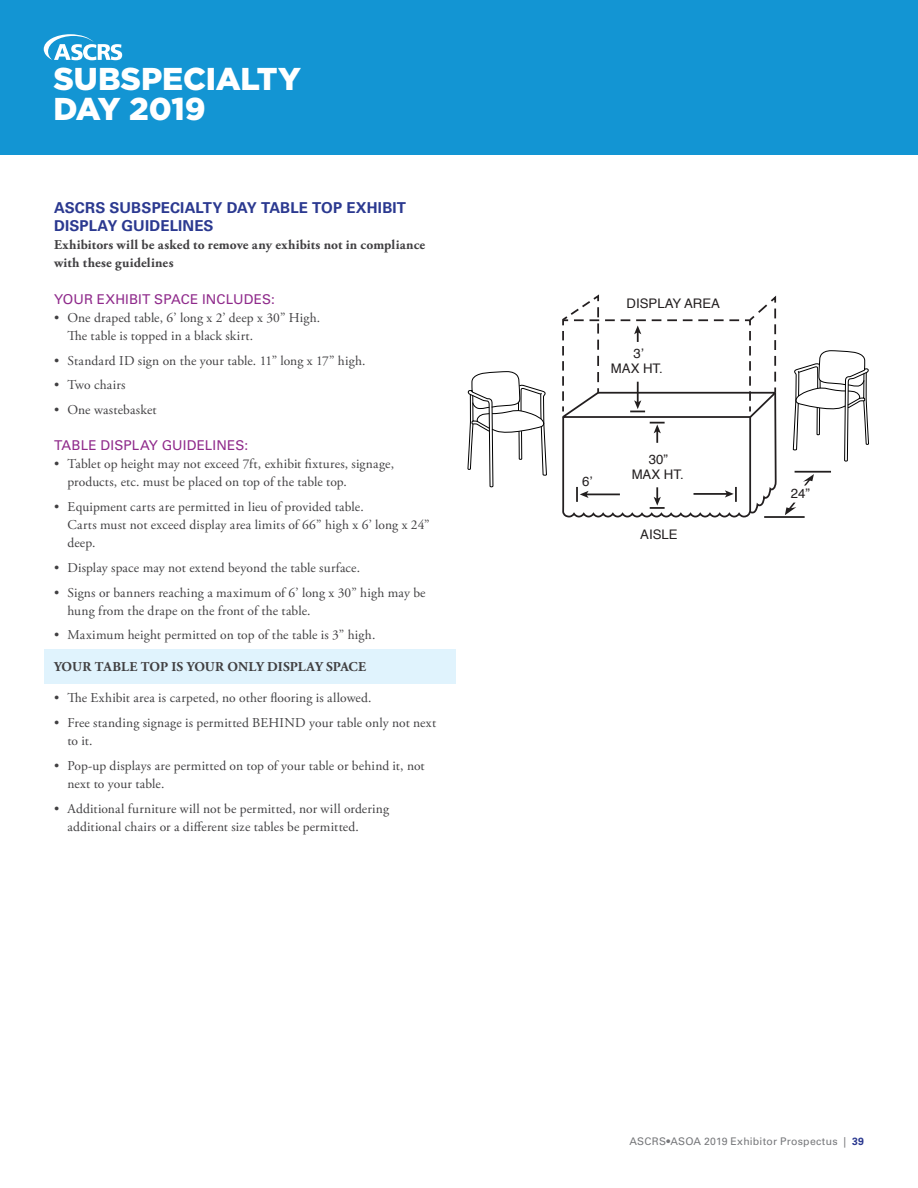
<style>
.page{position:relative;width:918px;height:1188px;background:#fff}
.page>*{position:absolute;margin:0;border:0;box-sizing:border-box;transform-origin:0 0}
.t1{font:900 31.5px/29.8px "Gotham";letter-spacing:-.005em;color:#fff}
.t2{font:700 15px/18px "Univers LT Std";letter-spacing:.01em;color:#2b3990}
.t3{font:13.5px/18px "Adobe Garamond Pro";letter-spacing:.01em;color:#414042}
.t4{font:700 13.5px/18px "Adobe Garamond Pro";letter-spacing:.015em;color:#414042}
.t5{font:13.5px "Univers LT Std";letter-spacing:.01em;color:#8f2a8b}
.t6{font:13.2px/15.1px "Helvetica";color:#231f20;text-align:center}
.t7{font:10.5px "Univers LT Std";letter-spacing:.025em;color:#77787b}
.s1{font-weight:700;color:#2b3990}
</style>
<div class="page">
<div style="left:0;top:0;width:918px;height:155px;background:#1395d3"></div>
<div style="left:44px;top:649px;width:412px;height:35px;background:#e0f3fd"></div>
<svg style="left:562px;top:294px;width:307px;height:224px"></svg>
<svg style="left:467px;top:371px;width:80px;height:117px"></svg>
<svg style="left:44px;top:34px;width:78px;height:26px"></svg>
<h1 class="t1" style="left:53px;top:64px;width:249px">SUBSPECIALTY<br>DAY 2019</h1>
<p class="t2" style="left:54px;top:199px;width:354px">ASCRS SUBSPECIALTY DAY TABLE TOP EXHIBIT<br>DISPLAY GUIDELINES</p>
<p class="t4" style="left:54px;top:236px;width:373px">Exhibitors will be asked to remove any exhibits not in compliance with these guidelines</p>
<p class="t5" style="left:54px;top:291px;width:222px">YOUR EXHIBIT SPACE INCLUDES:</p>
<p class="t3" style="left:68px;top:309px;width:254px;text-indent:-14px">• One draped table, 6’ long x 2’ deep x 30” High.<br>The table is topped in a black skirt.</p>
<p class="t3" style="left:54px;top:352px;width:313px">• Standard ID sign on the your table. 11” long x 17” high.</p>
<p class="t3" style="left:54px;top:376px;width:73px">• Two chairs</p>
<p class="t3" style="left:54px;top:401px;width:104px">• One wastebasket</p>
<p class="t5" style="left:54px;top:438px;width:196px">TABLE DISPLAY GUIDELINES:</p>
<p class="t3" style="left:68px;top:456px;width:328px;text-indent:-14px">• Tablet op height may not exceed 7ft, exhibit fixtures, signage, products, etc. must be placed on top of the table top.</p>
<p class="t3" style="left:68px;top:498px;width:364px;text-indent:-14px">• Equipment carts are permitted in lieu of provided table.<br>Carts must not exceed display area limits of 66” high x 6’ long x 24” deep.</p>
<p class="t3" style="left:54px;top:559px;width:308px">• Display space may not extend beyond the table surface.</p>
<p class="t3" style="left:68px;top:584px;width:360px;text-indent:-14px">• Signs or banners reaching a maximum of 6’ long x 30” high may be hung from the drape on the front of the table.</p>
<p class="t3" style="left:54px;top:627px;width:323px">• Maximum height permitted on top of the table is 3” high.</p>
<p class="t4" style="left:54px;top:658px;width:314px">YOUR TABLE TOP IS YOUR ONLY DISPLAY SPACE</p>
<p class="t3" style="left:54px;top:690px;width:319px">• The Exhibit area is carpeted, no other flooring is allowed.</p>
<p class="t3" style="left:68px;top:714px;width:370px;text-indent:-14px">• Free standing signage is permitted BEHIND your table only not next to it.</p>
<p class="t3" style="left:68px;top:757px;width:359px;text-indent:-14px">• Pop-up displays are permitted on top of your table or behind it, not next to your table.</p>
<p class="t3" style="left:68px;top:800px;width:323px;text-indent:-14px">• Additional furniture will not be permitted, nor will ordering additional chairs or a different size tables be permitted.</p>
<p class="t6" style="left:627px;top:296px;width:95px">DISPLAY AREA</p>
<p class="t6" style="left:633px;top:347px;width:12px">3’</p>
<p class="t6" style="left:611px;top:362px;width:54px">MAX HT.</p>
<p class="t6" style="left:582px;top:474px;width:12px">6’</p>
<p class="t6" style="left:632px;top:452px;width:54px">30”<br>MAX HT.</p>
<p class="t6" style="left:640px;top:528px;width:39px">AISLE</p>
<p class="t6" style="left:791px;top:487px;width:21px">24”</p>
<p class="t7" style="left:629px;top:1135px;width:236px">ASCRS•ASOA 2019 Exhibitor Prospectus | <span class="s1">39</span></p>
</div>
